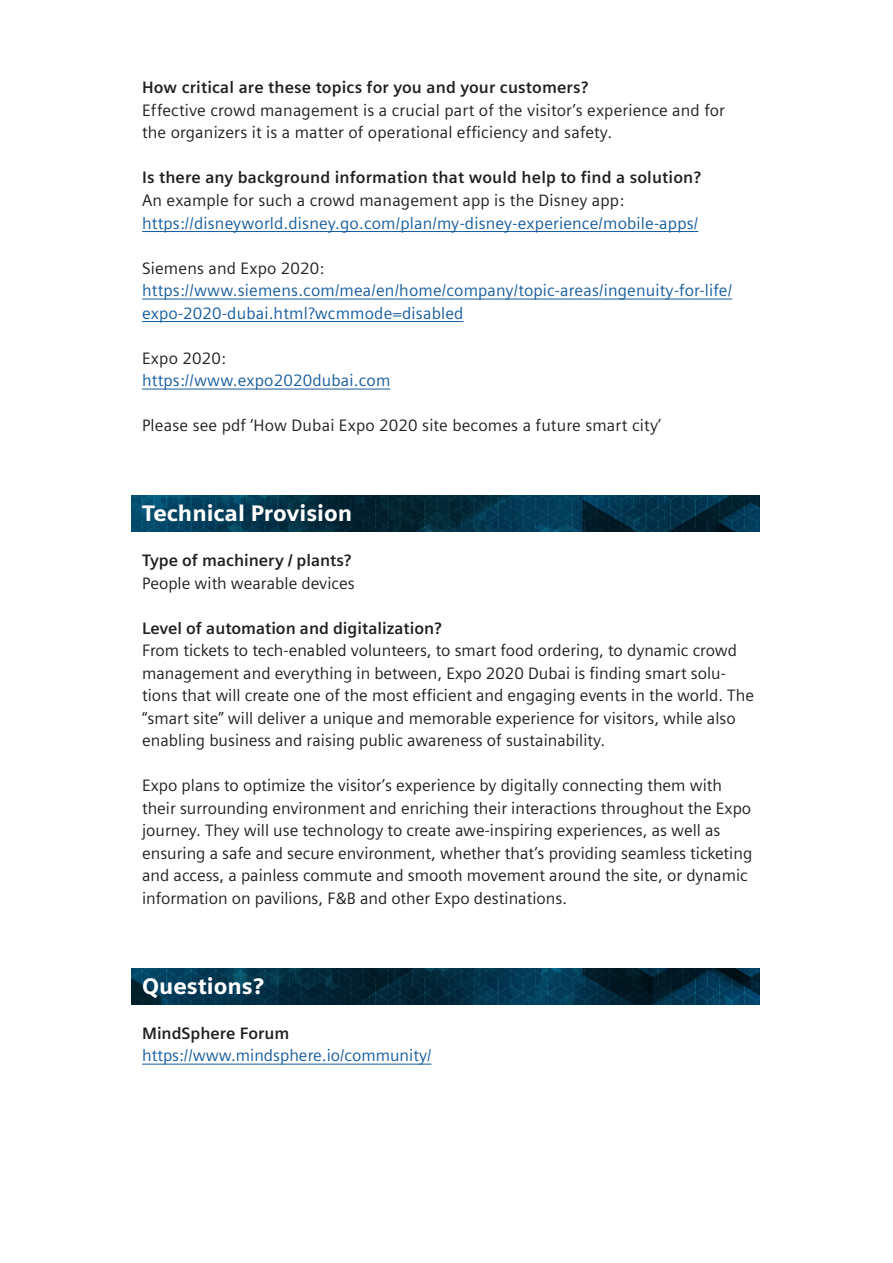
<style>
.page{position:relative;width:893px;height:1263px;background:#fff}
.page>*{position:absolute;margin:0;border:0;box-sizing:border-box;transform-origin:0 0}
.t1{font:900 22.5px "Siemens Sans";color:#fff}
.t2{font:16.5px/22.5px "Siemens Sans";color:#231f20}
.t3{font:16.5px/22.5px "Siemens Sans";letter-spacing:.01em;color:#175d9e}
.t4{font:700 16.5px "Siemens Sans";letter-spacing:.005em;color:#231f20}
</style>
<div class="page">
<img style="left:132px;top:495px;width:628px;height:36px">
<img style="left:132px;top:968px;width:628px;height:36px">
<hr style="left:142px;top:231px;width:556px;height:1px;background:#175d9e">
<hr style="left:142px;top:298px;width:590px;height:1px;background:#175d9e">
<hr style="left:142px;top:321px;width:321px;height:1px;background:#175d9e">
<hr style="left:142px;top:388px;width:248px;height:1px;background:#175d9e">
<hr style="left:142px;top:1063px;width:289px;height:1px;background:#175d9e">
<p class="t4" style="left:142px;top:78px;width:448px">How critical are these topics for you and your customers?</p>
<p class="t2" style="left:142px;top:99px;width:584px">Effective crowd management is a crucial part of the visitor’s experience and for the organizers it is a matter of operational efficiency and safety.</p>
<p class="t4" style="left:142px;top:168px;width:560px">Is there any background information that would help to find a solution?</p>
<p class="t2" style="left:142px;top:189px;width:483px">An example for such a crowd management app is the Disney app:</p>
<p class="t3" style="left:142px;top:212px;width:558px">https://disneyworld.disney.go.com/plan/my-disney-experience/mobile-apps/</p>
<p class="t2" style="left:142px;top:257px;width:184px">Siemens and Expo 2020:</p>
<p class="t3" style="left:142px;top:279px;width:592px">https://www.siemens.com/mea/en/home/company/topic-areas/ingenuity-for-life/ expo-2020-dubai.html?wcmmode=disabled</p>
<p class="t2" style="left:142px;top:347px;width:85px">Expo 2020:</p>
<p class="t3" style="left:142px;top:369px;width:250px">https://www.expo2020dubai.com</p>
<p class="t2" style="left:142px;top:414px;width:520px">Please see pdf ‘How Dubai Expo 2020 site becomes a future smart city’</p>
<h1 class="t1" style="left:142px;top:500px;width:212px">Technical Provision</h1>
<p class="t4" style="left:142px;top:551px;width:211px">Type of machinery / plants?</p>
<p class="t2" style="left:142px;top:572px;width:214px">People with wearable devices</p>
<p class="t4" style="left:142px;top:618px;width:301px">Level of automation and digitalization?</p>
<p class="t2" style="left:142px;top:639px;width:613px">From tickets to tech-enabled volunteers, to smart food ordering, to dynamic crowd management and everything in between, Expo 2020 Dubai is finding smart solu&shy;tions that will create one of the most efficient and engaging events in the world. The “smart site” will deliver a unique and memorable experience for visitors, while also enabling business and raising public awareness of sustainability.</p>
<p class="t2" style="left:142px;top:774px;width:612px">Expo plans to optimize the visitor’s experience by digitally connecting them with their surrounding environment and enriching their interactions throughout the Expo journey. They will use technology to create awe-inspiring experiences, as well as ensuring a safe and secure environment, whether that’s providing seamless ticketing and access, a painless commute and smooth movement around the site, or dynamic information on pavilions, F&amp;B and other Expo destinations.</p>
<h1 class="t1" style="left:142px;top:972px;width:123px">Questions?</h1>
<p class="t4" style="left:142px;top:1023px;width:149px">MindSphere Forum</p>
<p class="t3" style="left:142px;top:1044px;width:291px">https://www.mindsphere.io/community/</p>
</div>
